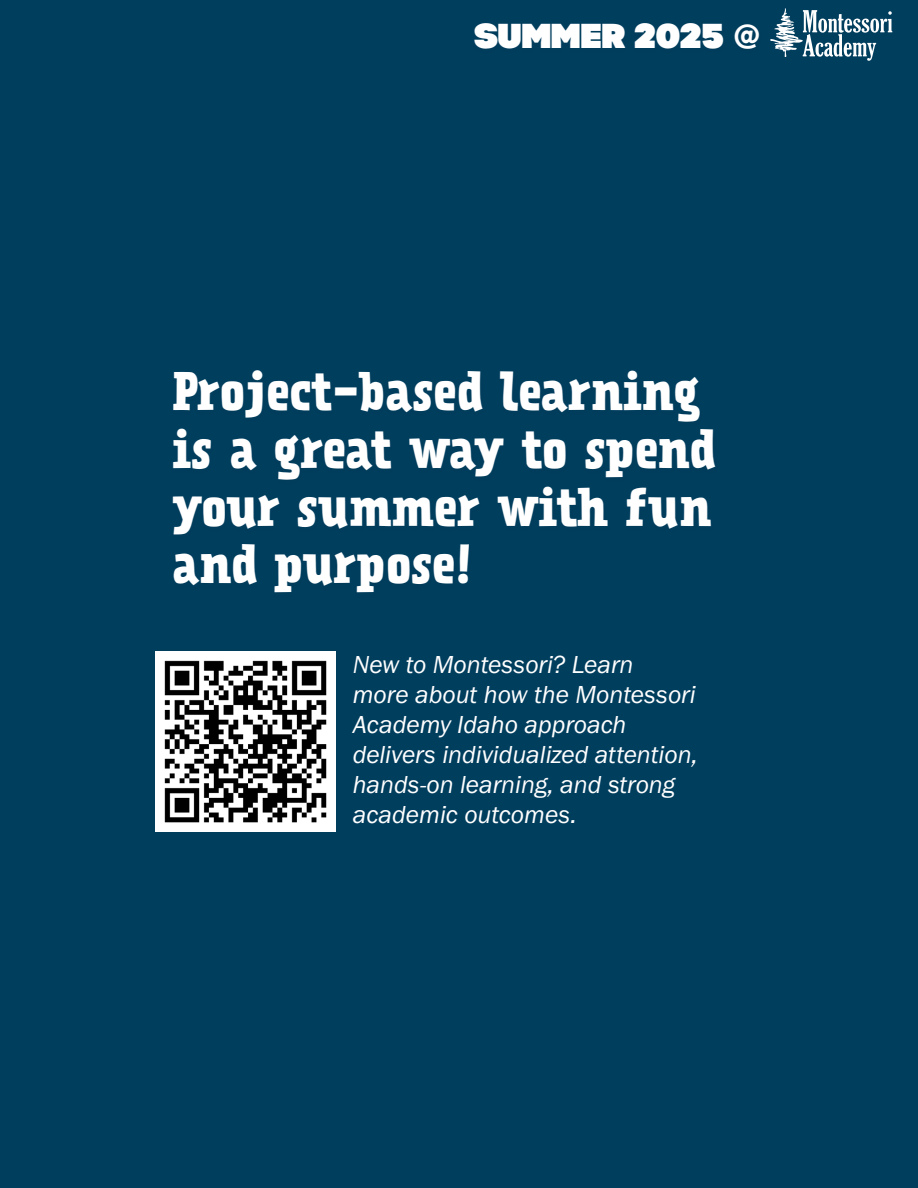
<style>
.page{position:relative;width:918px;height:1188px;background:#fff}
.page>*{position:absolute;margin:0;border:0;box-sizing:border-box;transform-origin:0 0}
.t1{font:700 48px/57.6px "Prater Serif";color:#fff}
.t2{font:34.5px "Code Pro Black";letter-spacing:.005em;color:#fff}
.t3{font:25.5px/30px "Franklin Gothic URW Boo Ita";color:#fff}
.s1{font-family:"Franklin Gothic URW Dem"}
</style>
<div class="page">
<div style="left:0;top:0;width:918px;height:69px;background:#003e5e"></div>
<svg style="left:770px;top:8px;width:122px;height:53px"></svg>
<div style="left:0;top:62px;width:918px;height:1126px;background:#003e5e"></div>
<img style="left:156px;top:652px;width:180px;height:180px">
<h2 class="t2" style="left:475px;top:15px;width:286px">SUMMER 2025 <span class="s1">@</span></h2>
<p class="t1" style="left:172px;top:363px;width:545px">Project-based learning is a great way to spend your summer with fun and purpose!</p>
<p class="t3" style="left:353px;top:649px;width:347px">New to Montessori? Learn<br>more about how the Montessori<br>Academy Idaho approach delivers individualized attention, hands-on learning, and strong academic outcomes.</p>
</div>
